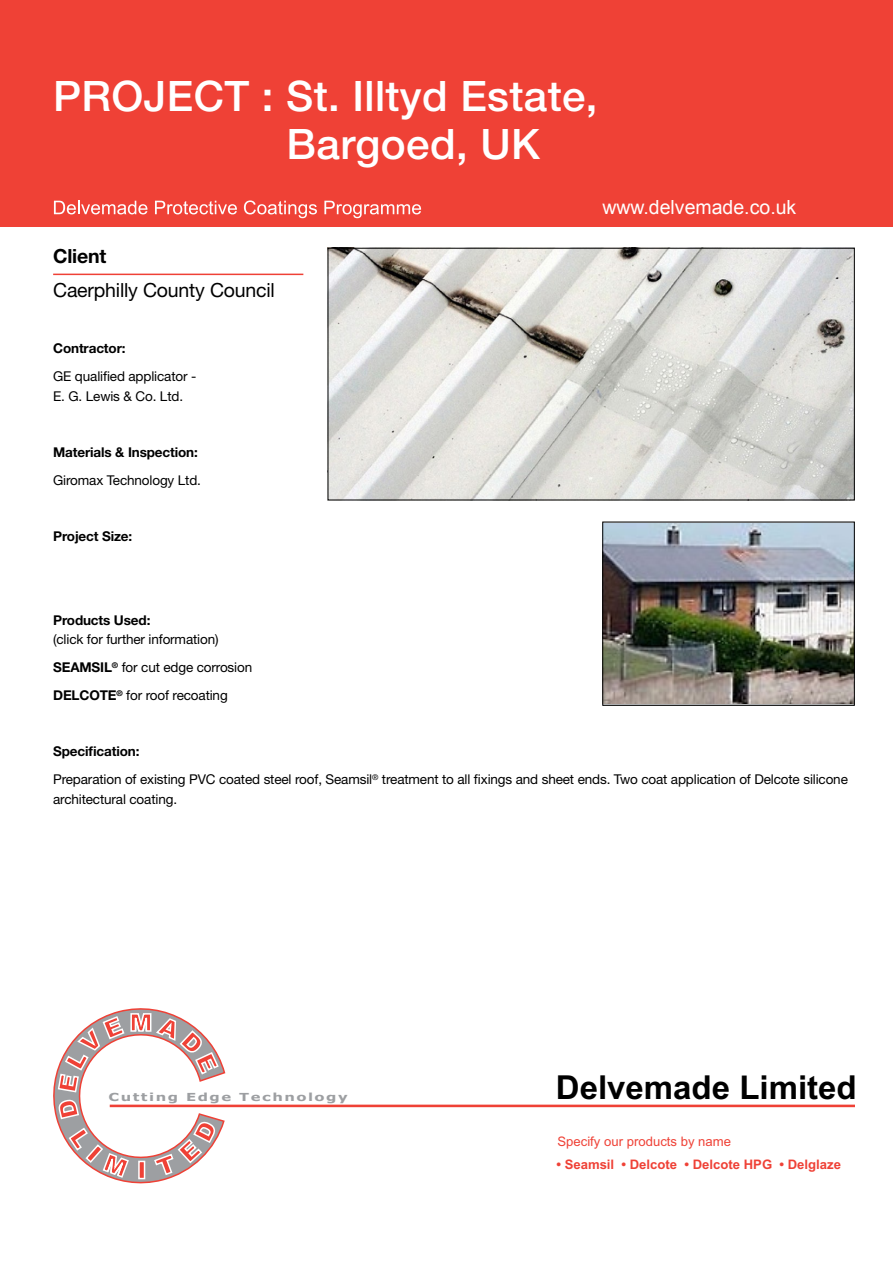
<style>
.page{position:relative;width:893px;height:1263px;background:#fff}
.page>*{position:absolute;margin:0;border:0;box-sizing:border-box;transform-origin:0 0}
.t1{font:500 42px/48px "Helvetica Neue";letter-spacing:.01em;color:#fff}
.t2{font:700 33px "Arial";color:#000}
.t3{font:19.5px "Helvetica Neue";letter-spacing:-.01em;color:#000}
.t4{font:19.5px "Arial";color:#fff}
.t5{font:700 19.5px "Helvetica Neue";letter-spacing:-.01em;color:#000}
.t6{font:13.5px/28px "Helvetica Neue";letter-spacing:-.01em;color:#000}
.t7{font:700 13.5px "Helvetica Neue";letter-spacing:-.01em;color:#000}
.t8{font:700 13.2px "Arial";color:#ef4136}
.t9{font:13.2px "Arial";color:#ef4136}
.t10{font:700 11.1px "Verdana";letter-spacing:.1em;color:#9d9fa2;scale:1.33 1}
.s1{font-weight:700}
</style>
<div class="page">
<hr style="left:110px;top:1104px;width:745px;height:3px;background:#ef4136">
<svg style="left:53px;top:1008px;width:173px;height:176px"></svg>
<div style="left:0;top:0;width:893px;height:227px;background:#ef4136"></div>
<img style="left:330px;top:250px;width:523px;height:248px">
<div style="left:328px;top:248px;width:527px;height:252px;border:1px solid #000"></div>
<img style="left:604px;top:524px;width:249px;height:180px">
<div style="left:602px;top:522px;width:253px;height:184px;border:1px solid #000"></div>
<svg style="left:54px;top:201px;width:93px;height:13px"></svg>
<svg style="left:155px;top:201px;width:82px;height:13px"></svg>
<svg style="left:244px;top:200px;width:73px;height:18px"></svg>
<svg style="left:324px;top:201px;width:97px;height:17px"></svg>
<hr style="left:53px;top:274px;width:250px;height:1px;background:#ef4136">
<h1 class="t1" style="left:287px;top:72px;width:312px;text-indent:-233px">PROJECT : St. Illtyd Estate,<br>Bargoed, UK</h1>
<h3 class="t5" style="left:53px;top:244px;width:55px">Client</h3>
<h3 class="t3" style="left:53px;top:279px;width:223px">Caerphilly County Council</h3>
<p class="t7" style="left:53px;top:340px;width:74px">Contractor:</p>
<p class="t6" style="left:53px;top:366px;width:145px;line-height:19.5px">GE qualified applicator -<br>E. G. Lewis &amp; Co. Ltd.</p>
<p class="t7" style="left:53px;top:444px;width:146px">Materials &amp; Inspection:</p>
<p class="t6" style="left:53px;top:466px;width:149px">Giromax Technology Ltd.</p>
<p class="t7" style="left:53px;top:528px;width:81px">Project Size:</p>
<p class="t7" style="left:53px;top:612px;width:99px">Products Used:</p>
<p class="t6" style="left:53px;top:625px;width:201px">(click for further information)<br><span class="s1">SEAMSIL</span><sup>®</sup> for cut edge corrosion<br><span class="s1">DELCOTE</span><sup>®</sup> for roof recoating</p>
<h3 class="t4" style="left:602px;top:195px;width:195px">www.delvemade.co.uk</h3>
<p class="t6" style="left:53px;top:737px;width:796px"><span class="s1">Specification:<br></span>Preparation of existing PVC coated steel roof, Seamsil<sup>®</sup> treatment to all fixings and sheet ends. Two coat application of Delcote silicone</p>
<p class="t6" style="left:53px;top:785px;width:125px">architectural coating.</p>
<p class="t10" style="left:109px;top:1089px;width:181px">Cutting Edge Technology</p>
<h2 class="t2" style="left:556px;top:1065px;width:302px">Delvemade Limited</h2>
<p class="t9" style="left:557px;top:1133px;width:175px">Specify our products by name</p>
<p class="t8" style="left:556px;top:1156px;width:286px">• Seamsil • Delcote • Delcote HPG • Delglaze</p>
</div>
